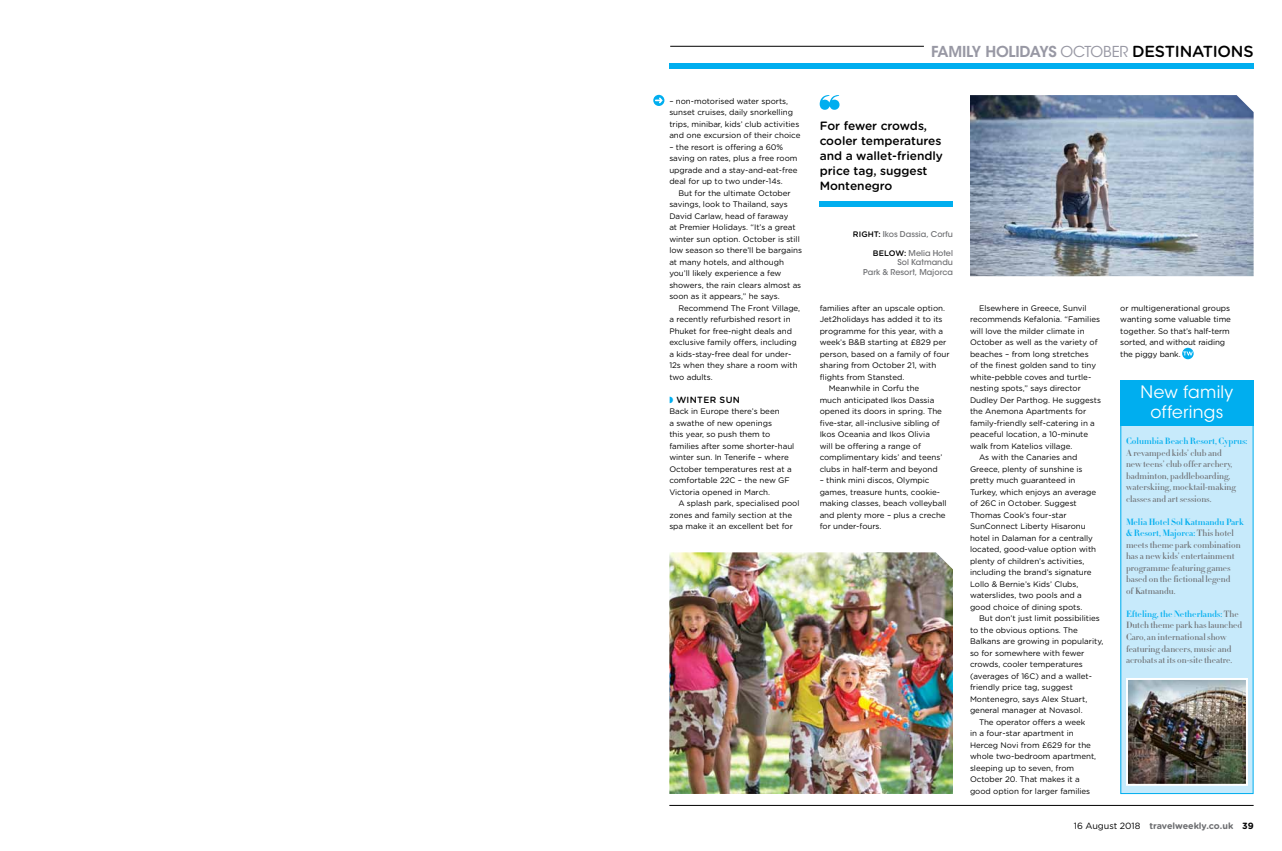
<style>
.page{position:relative;width:1282px;height:851px;background:#fff}
.page>*{position:absolute;margin:0;border:0;box-sizing:border-box;transform-origin:0 0}
.t1{font:17px/20px "ITC Avant Garde Std";letter-spacing:.015em;color:#fff;text-align:center}
.t2{font:600 15px "ITC Avant Garde Std";letter-spacing:-.02em;color:#9898a4}
.t3{font:500 12px/15px "Gotham Rounded";letter-spacing:-.005em;color:#000}
.t4{font:500 9px/11.5px "Didot HTF 16";color:#6d6e71}
.t5{font:700 9px "Gotham Rounded";letter-spacing:-.005em;color:#6d6e71}
.t6{font:700 9px "Didot HTF 16";color:#00aeef}
.t7{font:500 9px "Gotham Rounded";color:#000}
.t8{font:8px/11.5px "Gotham Rounded";letter-spacing:-.005em;color:#000}
.t9{font:500 8px/9.5px "ITC Avant Garde Std";color:#6d6e71;text-align:right}
.s1{font-weight:400}
.s2{font-family:"Gotham Rounded";font-weight:500;font-size:16px;color:#000}
.s3{font-family:"Gotham Rounded";color:#000}
.s4{font-weight:700;color:#00aeef}
.s5{font-weight:400;color:#000}
.s6{color:#000}
</style>
<div class="page">
<div style="left:669px;top:63px;width:584px;height:6px;background:#00aeef"></div>
<hr style="left:670px;top:46px;width:253px;height:1px;background:#000">
<hr style="left:669px;top:805px;width:584px;height:1px;background:#000">
<div style="left:1120px;top:414px;width:132px;height:379px;background:#c7eafb"></div>
<div style="left:1120px;top:379px;width:133px;height:46px;background:#00aeef"></div>
<div style="left:819px;top:202px;width:133px;height:5px;background:#00aeef"></div>
<svg style="left:819px;top:95px;width:20px;height:15px"></svg>
<img style="left:970px;top:95px;width:283px;height:181px">
<img style="left:669px;top:552px;width:283px;height:241px">
<svg style="left:653px;top:95px;width:11px;height:11px"></svg>
<svg style="left:655px;top:98px;width:7px;height:5px"></svg>
<svg style="left:1181px;top:348px;width:12px;height:11px"></svg>
<svg style="left:1182px;top:351px;width:10px;height:4px"></svg>
<img style="left:1128px;top:680px;width:116px;height:102px">
<div style="left:1125px;top:677px;width:122px;height:108px;border:2px solid #fff"></div>
<p class="t8" style="left:669px;top:95px;width:133px">– non-motorised water sports, sunset cruises, daily snorkelling trips, minibar, kids’ club activities and one excursion of their choice</p>
<p class="t8" style="left:669px;top:141px;width:130px">– the resort is offering a 60% saving on rates, plus a free room upgrade and a stay-and-eat-free deal for up to two under-14s.</p>
<p class="t8" style="left:669px;top:187px;width:134px;text-indent:9px">But for the ultimate October savings, look to Thailand, says<br>David Carlaw, head of faraway<br>at Premier Holidays. “It’s a great winter sun option. October is still low season so there’ll be bargains at many hotels, and although you’ll likely experience a few showers, the rain clears almost as soon as it appears,” he says.</p>
<p class="t8" style="left:669px;top:301px;width:132px;text-indent:9px">Recommend The Front Village, a recently refurbished resort in<br>Phuket for free-night deals and exclusive family offers, including a kids-stay-free deal for under-<br>12s when they share a room with two adults.</p>
<p class="t7" style="left:676px;top:393px;width:8px">WINTE</p>
<p class="t7" style="left:709px;top:393px;width:30px">R SUN</p>
<p class="t8" style="left:669px;top:405px;width:126px">Back in Europe there’s been<br>a swathe of new openings<br>this year, so push them to families after some shorter-haul winter sun. In Tenerife – where<br>October temperatures rest at a comfortable 22C – the new GF<br>Victoria opened in March.</p>
<p class="t8" style="left:669px;top:497px;width:132px;text-indent:9px">A splash park, specialised pool zones and family section at the spa make it an excellent bet for</p>
<h2 class="t2" style="left:931px;top:42px;width:324px">FAMILY HOLIDAYS <span class="s1">october</span> <span class="s2">destinations</span></h2>
<h3 class="t3" style="left:819px;top:117px;width:125px">For fewer crowds, cooler temperatures and a wallet-friendly price tag, suggest<br>Montenegro</h3>
<p class="t9" style="left:852px;top:229px;width:101px"><span class="s3">r ight:</span> Ikos Dassia, Corfu</p>
<p class="t9" style="left:863px;top:248px;width:91px"><span class="s3">below:</span> Melia Hotel<br>Sol Katmandu<br>Park &amp; Resort, Majorca</p>
<p class="t8" style="left:819px;top:302px;width:127px">families after an upscale option.</p>
<p class="t8" style="left:819px;top:313px;width:124px">Jet2holidays has added it to its</p>
<p class="t8" style="left:819px;top:325px;width:125px">programme for this year, with a</p>
<p class="t8" style="left:819px;top:336px;width:128px">week’s B&amp;B starting at £829 per</p>
<p class="t8" style="left:819px;top:348px;width:131px">person, based on a family of four</p>
<p class="t8" style="left:819px;top:359px;width:118px">sharing from October 21, with</p>
<p class="t8" style="left:819px;top:371px;width:86px">flights from Stansted.</p>
<p class="t8" style="left:828px;top:382px;width:92px">Meanwhile in Corfu the</p>
<p class="t8" style="left:819px;top:393px;width:116px">much anticipated Ikos Dassia</p>
<p class="t8" style="left:819px;top:405px;width:124px">opened its doors in spring. The</p>
<p class="t8" style="left:819px;top:416px;width:122px">five-star, all-inclusive sibling of</p>
<p class="t8" style="left:819px;top:428px;width:112px">Ikos Oceania and Ikos Olivia</p>
<p class="t8" style="left:819px;top:439px;width:103px">will be offering a range of</p>
<p class="t8" style="left:819px;top:451px;width:124px">complimentary kids’ and teens’</p>
<p class="t8" style="left:819px;top:462px;width:120px">clubs in half-term and beyond</p>
<p class="t8" style="left:819px;top:474px;width:128px">– think mini discos, Olympic games, treasure hunts, cookie&shy;making classes, beach volleyball and plenty more – plus a creche for under-fours.</p>
<p class="t8" style="left:978px;top:302px;width:109px">Elsewhere in Greece, Sunvil</p>
<p class="t8" style="left:969px;top:313px;width:132px">recommends Kefalonia. “Families</p>
<p class="t8" style="left:969px;top:325px;width:116px">will love the milder climate in</p>
<p class="t8" style="left:969px;top:336px;width:129px">October as well as the variety of</p>
<p class="t8" style="left:969px;top:348px;width:120px">beaches – from long stretches</p>
<p class="t8" style="left:969px;top:359px;width:128px">of the finest golden sand to tiny</p>
<p class="t8" style="left:969px;top:371px;width:123px">white-pebble coves and turtle-</p>
<p class="t8" style="left:969px;top:382px;width:112px">nesting spots,” says director</p>
<p class="t8" style="left:969px;top:394px;width:132px">Dudley Der Parthog. He suggests</p>
<p class="t8" style="left:969px;top:405px;width:118px">the Anemona Apartments for</p>
<p class="t8" style="left:969px;top:417px;width:126px">family-friendly self-catering in a</p>
<p class="t8" style="left:969px;top:428px;width:120px">peaceful location, a 10-minute</p>
<p class="t8" style="left:969px;top:440px;width:104px">walk from Katelios village.</p>
<p class="t8" style="left:978px;top:451px;width:100px">As with the Canaries and</p>
<p class="t8" style="left:969px;top:463px;width:114px">Greece, plenty of sunshine is</p>
<p class="t8" style="left:969px;top:474px;width:107px">pretty much guaranteed in</p>
<p class="t8" style="left:969px;top:485px;width:128px">Turkey, which enjoys an average</p>
<p class="t8" style="left:969px;top:497px;width:108px">of 26C in October. Suggest</p>
<p class="t8" style="left:969px;top:508px;width:98px">Thomas Cook’s four-star</p>
<p class="t8" style="left:969px;top:520px;width:117px">SunConnect Liberty Hisaronu</p>
<p class="t8" style="left:969px;top:531px;width:124px">hotel in Dalaman for a centrally</p>
<p class="t8" style="left:969px;top:543px;width:128px">located, good-value option with</p>
<p class="t8" style="left:969px;top:554px;width:116px">plenty of children’s activities,</p>
<p class="t8" style="left:969px;top:566px;width:123px">including the brand’s signature</p>
<p class="t8" style="left:969px;top:577px;width:110px">Lollo &amp; Bernie’s Kids’ Clubs,</p>
<p class="t8" style="left:969px;top:589px;width:113px">waterslides, two pools and a</p>
<p class="t8" style="left:969px;top:600px;width:114px">good choice of dining spots.</p>
<p class="t8" style="left:978px;top:612px;width:122px">But don’t just limit possibilities</p>
<p class="t8" style="left:969px;top:623px;width:109px">to the obvious options. The</p>
<p class="t8" style="left:969px;top:635px;width:135px">Balkans are growing in popularity,</p>
<p class="t8" style="left:969px;top:646px;width:116px">so for somewhere with fewer</p>
<p class="t8" style="left:969px;top:658px;width:114px">crowds, cooler temperatures</p>
<p class="t8" style="left:969px;top:669px;width:123px">(averages of 16C) and a wallet-</p>
<p class="t8" style="left:969px;top:681px;width:105px">friendly price tag, suggest</p>
<p class="t8" style="left:969px;top:692px;width:119px">Montenegro, says Alex Stuart,</p>
<p class="t8" style="left:969px;top:704px;width:114px">general manager at Novasol.</p>
<p class="t8" style="left:978px;top:715px;width:108px">The operator offers a week</p>
<p class="t8" style="left:969px;top:727px;width:105px">in a four-star apartment in</p>
<p class="t8" style="left:969px;top:738px;width:122px">Herceg Novi from £629 for the</p>
<p class="t8" style="left:969px;top:750px;width:128px">whole two-bedroom apartment,</p>
<p class="t8" style="left:969px;top:761px;width:106px">sleeping up to seven, from</p>
<p class="t8" style="left:969px;top:773px;width:111px">October 20. That makes it a</p>
<p class="t8" style="left:969px;top:784px;width:122px">good option for larger families</p>
<p class="t8" style="left:1120px;top:302px;width:112px">or multigenerational groups wanting some valuable time together. So that’s half-term sorted, and without raiding the piggy bank.</p>
<h1 class="t1" style="left:1140px;top:381px;width:94px">New family offerings</h1>
<p class="t6" style="left:1125px;top:435px;width:123px">Columbia Beach Resort, Cyprus:</p>
<p class="t4" style="left:1125px;top:447px;width:111px">A revamped kids’ club and new teens’ club offer archery, badminton, paddleboarding, waterskiing, mocktail-making classes and art sessions.</p>
<p class="t4" style="left:1125px;top:516px;width:119px"><span class="s4">Melia Hotel Sol Katmandu Park &amp; Resort, Majorca:</span> This hotel meets theme park combination has a new kids’ entertainment programme featuring games based on the fictional legend<br>of Katmandu.</p>
<p class="t4" style="left:1125px;top:608px;width:118px"><span class="s4">Efteling, the Netherlands:</span> The<br>Dutch theme park has launched<br>Caro, an international show featuring dancers, music and acrobats at its on-site theatre.</p>
<p class="t5" style="left:1073px;top:818px;width:181px"><span class="s5">16 August 2018</span> travelweekly.co.uk <span class="s6">39</span></p>
</div>
